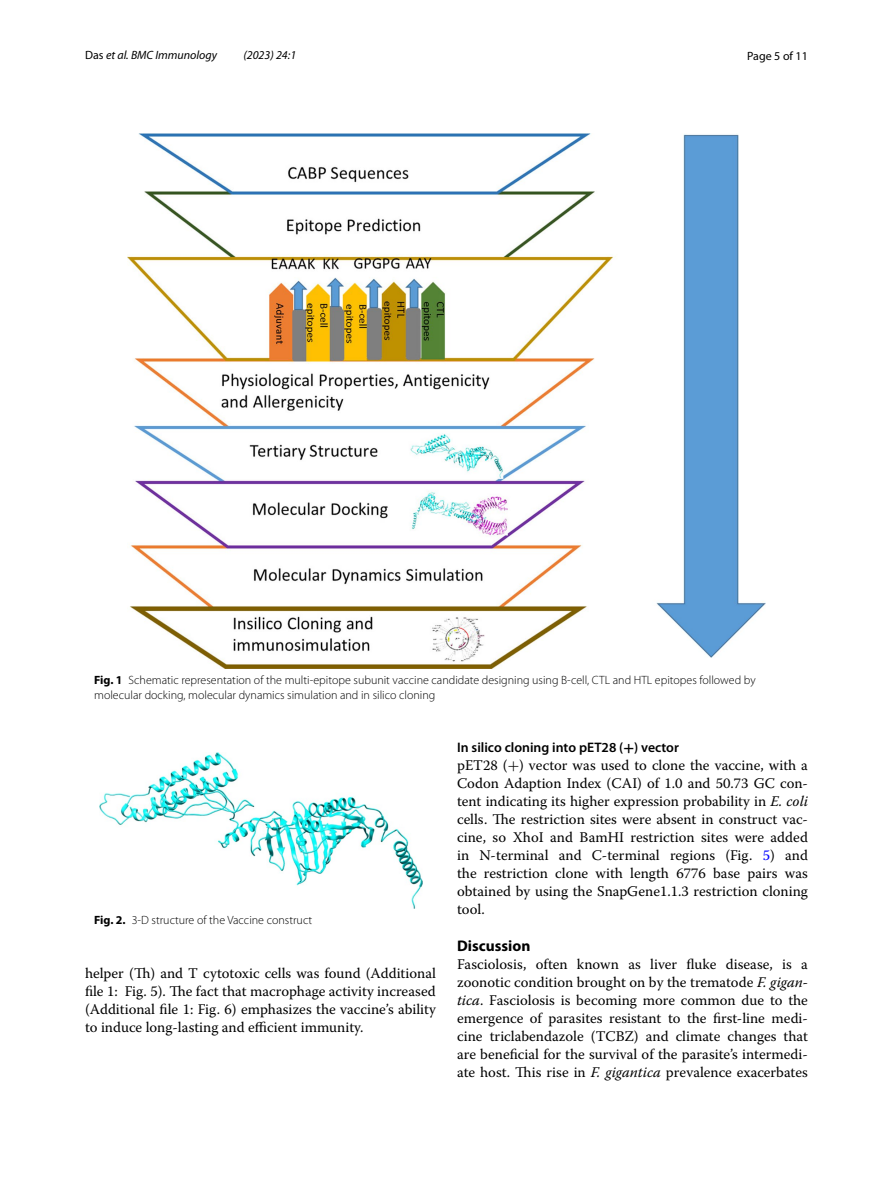
<style>
.page{position:relative;width:893px;height:1187px;background:#fff}
.page>*{position:absolute;margin:0;border:0;box-sizing:border-box;transform-origin:0 0}
.t1{font:700 15.45px "Myriad Pro";color:#000}
.t2{font:14.7px/18px "Warnock Pro";color:#000;text-align:justify}
.t3{font:600 13.8px "Myriad Pro";color:#000}
.t4{font:300 12px/15px "Myriad Pro";color:#000}
.t5{font:italic 12px "Myriad Pro";color:#000}
.t6{font:12px "Myriad Pro";color:#000}
.s1{font-style:normal}
.s2{font-weight:700}
.s3{font-family:"SPSMTSYB Bold";font-weight:400}
.s4{font-family:"MTSY"}
.s5{font-style:italic}
.s6{color:#00f}
</style>
<div class="page">
<img style="left:128px;top:133px;width:638px;height:535px">
<img style="left:99px;top:752px;width:323px;height:156px">
<p class="t5" style="left:85px;top:48px;width:134px"><span class="s1">Das</span> et al. BMC Immunology</p>
<p class="t5" style="left:243px;top:48px;width:54px">(2023) 24:1</p>
<p class="t6" style="left:747px;top:48px;width:62px">Page 5 of 11</p>
<p class="t4" style="left:94px;top:672px;width:663px"><span class="s2">Fig. 1</span> Schematic representation of the multi-epitope subunit vaccine candidate designing using B-cell, CTL and HTL epitopes followed by molecular docking, molecular dynamics simulation and in silico cloning</p>
<p class="t4" style="left:94px;top:912px;width:219px"><span class="s2">Fig. 2.</span> 3-D structure of the Vaccine construct</p>
<p class="t2" style="left:85px;top:964px;width:352px">helper (Th) and T cytotoxic cells was found (Additional file 1: Fig. 5). The fact that macrophage activity increased (Additional file 1: Fig. 6) emphasizes the vaccine’s ability to induce long-lasting and efficient immunity.</p>
<p class="t3" style="left:457px;top:739px;width:223px">In silico cloning into pET28 (<span class="s3">+</span>) vector</p>
<p class="t2" style="left:457px;top:756px;width:352px">pET28 (<span class="s4">+</span>) vector was used to clone the vaccine, with a Codon Adaption Index (CAI) of 1.0 and 50.73 GC con&shy;tent indicating its higher expression probability in <span class="s5">E. coli </span>cells. The restriction sites were absent in construct vac&shy;cine, so XhoI and BamHI restriction sites were added in N-terminal and C-terminal regions (Fig. <span class="s6">5</span>) and the restriction clone with length 6776 base pairs was obtained by using the SnapGene1.1.3 restriction cloning tool.</p>
<p class="t1" style="left:457px;top:935px;width:75px">Discussion</p>
<p class="t2" style="left:457px;top:954px;width:352px">Fasciolosis, often known as liver fluke disease, is a zoonotic condition brought on by the trematode <span class="s5">F. gigan&shy;tica</span>. Fasciolosis is becoming more common due to the emergence of parasites resistant to the first-line medi&shy;cine triclabendazole (TCBZ) and climate changes that are beneficial for the survival of the parasite’s intermedi&shy;ate host. This rise in <span class="s5">F. gigantica</span> prevalence exacerbates</p>
</div>
